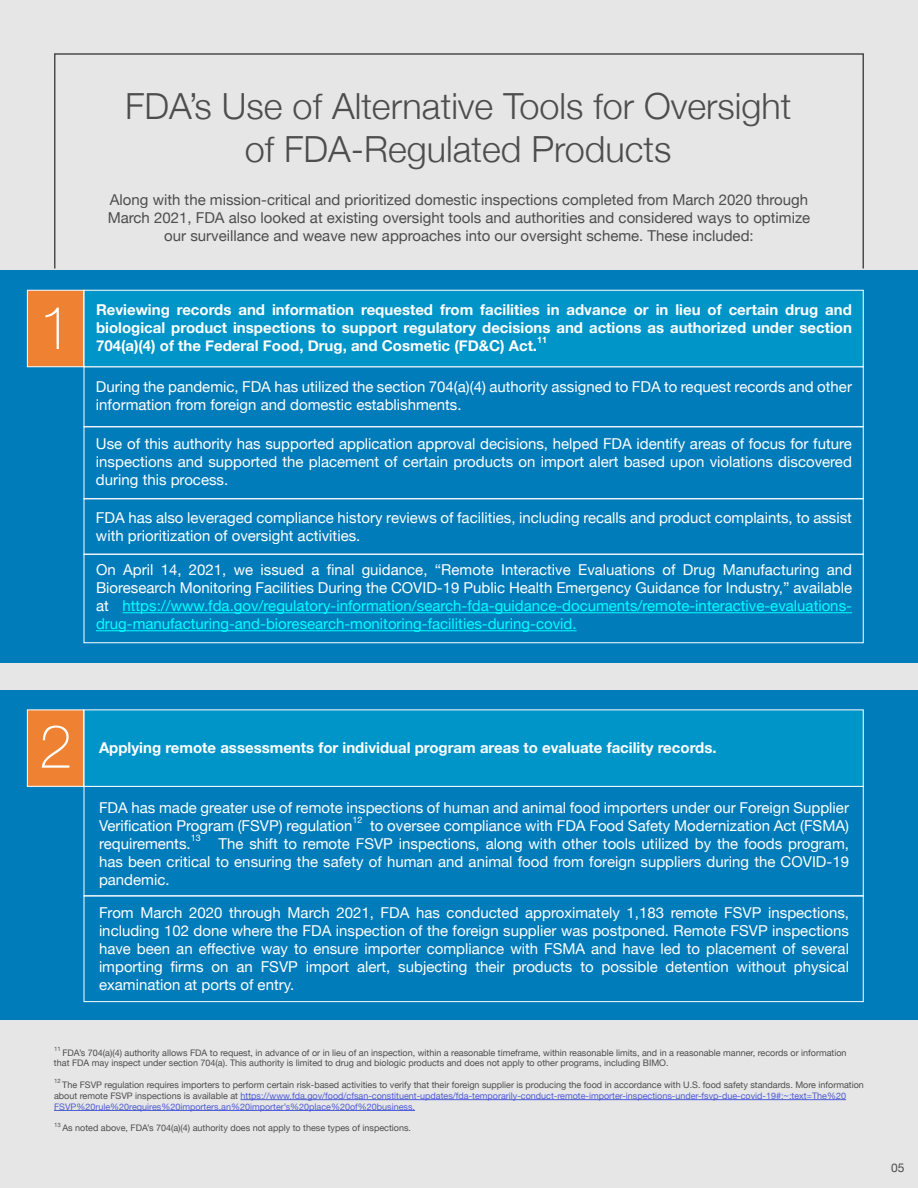
<style>
.page{position:relative;width:918px;height:1188px;background:#e6e6e6}
.page>*{position:absolute;margin:0;border:0;box-sizing:border-box;transform-origin:0 0}
.t1{font:100 60px "Helvetica Neue";color:#fff}
.t2{font:300 36px/43.2px "Helvetica Neue";color:#4d4d4d;text-align:center}
.t3{font:15px/18px "Helvetica Neue";color:#fff;text-align:justify}
.t4{font:700 15px/18px "Helvetica Neue";color:#fff;text-align:justify}
.t5{font:15px/18px "Helvetica Neue";color:#4d4d4d;text-align:center}
.t6{font:12px "Helvetica Neue";color:#4d4d4d}
.t7{font:9px/10.8px "Helvetica Neue";color:#4f5cd6}
.t8{font:9px/10.8px "Helvetica Neue";color:#4d4d4d}
.t9{font:9px "Helvetica Neue";color:#fff}
.t10{font:700 9px "Helvetica Neue";color:#fff}
.t11{font:6px "Helvetica Neue";color:#4d4d4d}
.s1{color:#0ff}
.s2{color:#4d4d4d}
</style>
<div class="page">
<div style="left:0;top:270px;width:918px;height:393px;background:#007cba"></div>
<div style="left:0;top:690px;width:918px;height:330px;background:#007cba"></div>
<div style="left:54px;top:53px;width:810px;height:216px;border:2px solid #4d4d4d"></div>
<div style="left:84px;top:786px;width:780px;height:110px;border:1px solid #fff"></div>
<div style="left:84px;top:290px;width:780px;height:77px;background:#0095c8;border:1px solid #fff"></div>
<div style="left:84px;top:710px;width:780px;height:77px;background:#0095c8;border:1px solid #fff"></div>
<div style="left:27px;top:290px;width:57px;height:77px;background:#ef8232;border:1px solid #fff"></div>
<div style="left:27px;top:710px;width:57px;height:77px;background:#ef8232;border:1px solid #fff"></div>
<div style="left:84px;top:426px;width:780px;height:73px;border:1px solid #fff"></div>
<div style="left:84px;top:896px;width:780px;height:106px;border:1px solid #fff"></div>
<div style="left:84px;top:498px;width:780px;height:57px;border:1px solid #fff"></div>
<div style="left:84px;top:554px;width:780px;height:89px;border:1px solid #fff"></div>
<hr style="left:123px;top:612px;width:729px;height:1px;background:#0ff">
<hr style="left:96px;top:630px;width:481px;height:1px;background:#0ff">
<hr style="left:241px;top:1099px;width:605px;height:1px;background:#4f5cd6">
<hr style="left:54px;top:1110px;width:361px;height:1px;background:#4f5cd6">
<h2 class="t2" style="left:125px;top:82px;width:668px">FDA’s Use of Alternative Tools for Oversight of FDA-Regulated Products</h2>
<p class="t5" style="left:108px;top:191px;width:704px">Along with the mission-critical and prioritized domestic inspections completed from March 2020 through<br>March 2021, FDA also looked at existing oversight tools and authorities and considered ways to optimize our surveillance and weave new approaches into our oversight scheme. These included:</p>
<p class="t1" style="left:39px;top:282px;width:35px">1</p>
<p class="t4" style="left:96px;top:301px;width:758px">Reviewing records and information requested from facilities in advance or in lieu of certain drug and biological product inspections to support regulatory decisions and actions as authorized under section 704(a)(4) of the Federal Food, Drug, and Cosmetic (FD&amp;C) Act.</p>
<p class="t10" style="left:537px;top:333px;width:12px">11</p>
<p class="t3" style="left:96px;top:379px;width:758px">During the pandemic, FDA has utilized the section 704(a)(4) authority assigned to FDA to request records and other information from foreign and domestic establishments.</p>
<p class="t3" style="left:96px;top:436px;width:757px">Use of this authority has supported application approval decisions, helped FDA identify areas of focus for future inspections and supported the placement of certain products on import alert based upon violations discovered during this process.</p>
<p class="t3" style="left:96px;top:509px;width:758px">FDA has also leveraged compliance history reviews of facilities, including recalls and product complaints, to assist with prioritization of oversight activities.</p>
<p class="t3" style="left:96px;top:562px;width:758px">On April 14, 2021, we issued a final guidance, “Remote Interactive Evaluations of Drug Manufacturing and Bioresearch Monitoring Facilities During the COVID-19 Public Health Emergency Guidance for Industry,” available at <span class="s1">https://www.fda.gov/regulatory-information/search-fda-guidance-documents/remote-interactive-evaluations&shy;drug-manufacturing-and-bioresearch-monitoring-facilities-during-covid.</span></p>
<p class="t1" style="left:39px;top:701px;width:35px">2</p>
<p class="t4" style="left:99px;top:739px;width:619px">Applying remote assessments for individual program areas to evaluate facility records.</p>
<p class="t3" style="left:99px;top:799px;width:752px">FDA has made greater use of remote inspections of human and animal food importers under our Foreign Supplier<br>Verification Program (FSVP) regulation</p>
<p class="t9" style="left:353px;top:813px;width:12px">12</p>
<p class="t3" style="left:370px;top:817px;width:480px">to oversee compliance with FDA Food Safety Modernization Act (FSMA)</p>
<p class="t3" style="left:99px;top:835px;width:93px">requirements.</p>
<p class="t9" style="left:191px;top:831px;width:12px">13</p>
<p class="t3" style="left:99px;top:835px;width:752px;text-indent:119px">The shift to remote FSVP inspections, along with other tools utilized by the foods program, has been critical to ensuring the safety of human and animal food from foreign suppliers during the COVID-19 pandemic.</p>
<p class="t3" style="left:99px;top:904px;width:752px">From March 2020 through March 2021, FDA has conducted approximately 1,183 remote FSVP inspections, including 102 done where the FDA inspection of the foreign supplier was postponed. Remote FSVP inspections have been an effective way to ensure importer compliance with FSMA and have led to placement of several importing firms on an FSVP import alert, subjecting their products to possible detention without physical examination at ports of entry.</p>
<p class="t11" style="left:54px;top:1045px;width:8px">11</p>
<p class="t8" style="left:54px;top:1047px;width:794px;text-indent:8px">FDA’s 704(a)(4) authority allows FDA to request, in advance of or in lieu of an inspection, within a reasonable timeframe, within reasonable limits, and in a reasonable manner, records or information that FDA may inspect under section 704(a). This authority is limited to drug and biologic products and does not apply to other programs, including BIMO.</p>
<p class="t11" style="left:54px;top:1077px;width:8px">12</p>
<p class="t7" style="left:54px;top:1080px;width:811px;text-indent:8px"><span class="s2">The FSVP regulation requires importers to perform certain risk-based activities to verify that their foreign supplier is producing the food in accordance with U.S. food safety standards. More information about remote FSVP inspections is available at</span> https://www.fda.gov/food/cfsan-constituent-updates/fda-temporarily-conduct-remote-importer-inspections-under-fsvp-due-covid-19#:~:text=The%20<br>FSVP%20rule%20requires%20importers,an%20importer’s%20place%20of%20business.</p>
<p class="t11" style="left:54px;top:1120px;width:8px">13</p>
<p class="t8" style="left:62px;top:1123px;width:350px">As noted above, FDA’s 704(a)(4) authority does not apply to these types of inspections.</p>
<p class="t6" style="left:891px;top:1160px;width:15px">05</p>
</div>
